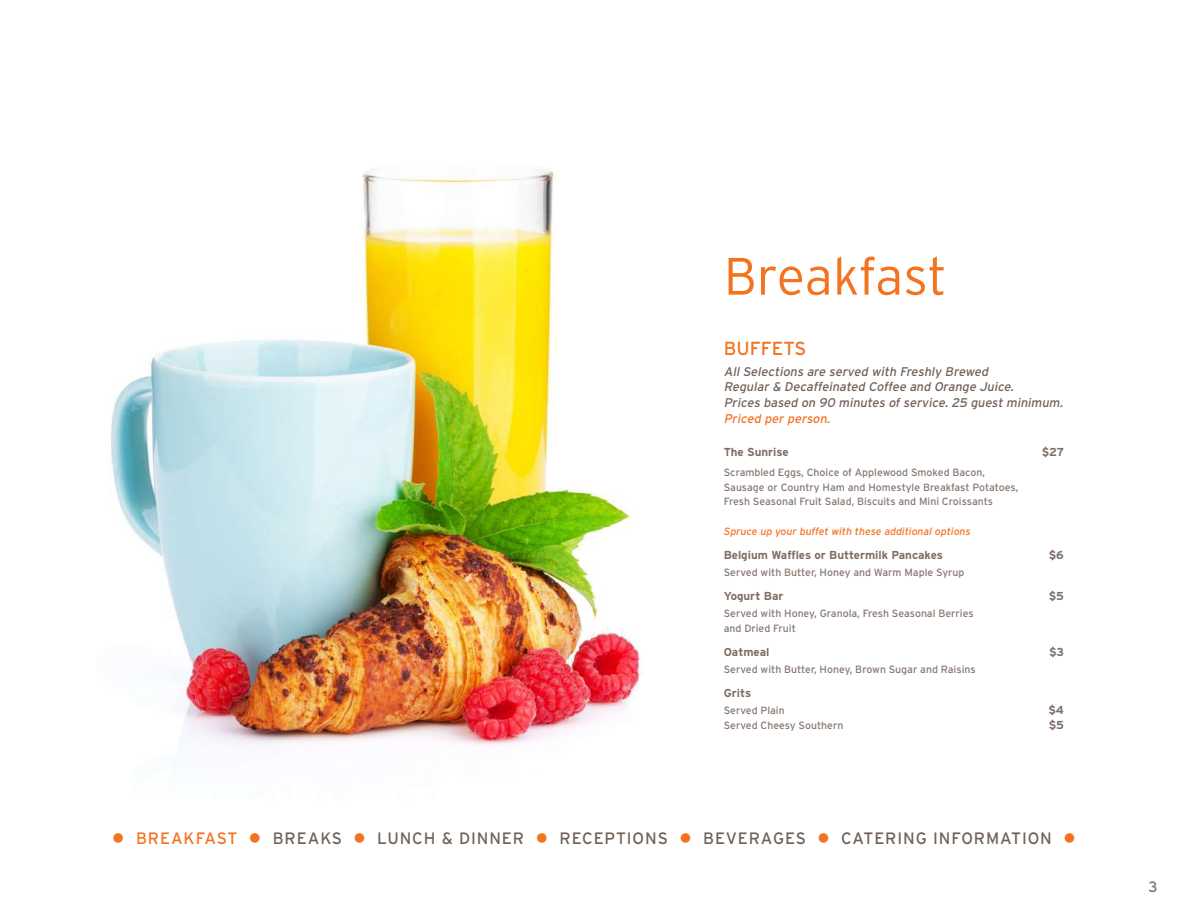
<style>
.page{position:relative;width:1188px;height:918px;background:#fff}
.page>*{position:absolute;margin:0;border:0;box-sizing:border-box;transform-origin:0 0}
.t1{font:300 52.5px "Interstate";letter-spacing:-.01em;color:#f47321}
.t2{font:18.9px "Interstate";color:#f47321}
.t3{font:16.5px "Interstate";letter-spacing:.055em;color:#716259}
.t4{font:15px "Interstate";color:#867770}
.t5{font:italic 12.6px/15.8px "Interstate";color:#716259}
.t6{font:italic 12.6px "Interstate";color:#f47321}
.t7{font:700 11.55px "Interstate";color:#7d6e66}
.t8{font:10.5px/14.7px "Interstate";color:#867770}
.t9{font:italic 10.5px "Interstate";color:#f47321}
.s1{color:#f47321}
</style>
<div class="page">
<img style="left:111px;top:169px;width:529px;height:577px">
<h1 class="t1" style="left:724px;top:247px;width:225px">Breakfast</h1>
<h2 class="t2" style="left:724px;top:338px;width:84px">BUFFETS</h2>
<p class="t5" style="left:724px;top:363px;width:343px">All Selections are served with Freshly Brewed<br>Regular &amp; Decaffeinated Coffee and Orange Juice.<br>Prices based on 90 minutes of service. 25 guest minimum.</p>
<p class="t6" style="left:724px;top:411px;width:110px">Priced per person.</p>
<p class="t7" style="left:724px;top:446px;width:66px">The Sunrise</p>
<p class="t7" style="left:1042px;top:446px;width:24px">$27</p>
<p class="t8" style="left:724px;top:465px;width:296px">Scrambled Eggs, Choice of Applewood Smoked Bacon,<br>Sausage or Country Ham and Homestyle Breakfast Potatoes,<br>Fresh Seasonal Fruit Salad, Biscuits and Mini Croissants</p>
<p class="t9" style="left:724px;top:525px;width:249px">Spruce up your buffet with these additional options</p>
<p class="t7" style="left:724px;top:548px;width:221px">Belgium Waffles or Buttermilk Pancakes</p>
<p class="t7" style="left:1049px;top:548px;width:17px">$6</p>
<p class="t8" style="left:724px;top:565px;width:242px">Served with Butter, Honey and Warm Maple Syrup</p>
<p class="t7" style="left:724px;top:590px;width:61px">Yogurt Bar</p>
<p class="t7" style="left:1049px;top:590px;width:17px">$5</p>
<p class="t8" style="left:724px;top:606px;width:251px">Served with Honey, Granola, Fresh Seasonal Berries and Dried Fruit</p>
<p class="t7" style="left:724px;top:645px;width:47px">Oatmeal</p>
<p class="t7" style="left:1049px;top:645px;width:16px">$3</p>
<p class="t8" style="left:724px;top:662px;width:253px">Served with Butter, Honey, Brown Sugar and Raisins</p>
<p class="t7" style="left:724px;top:687px;width:29px">Grits</p>
<p class="t8" style="left:724px;top:703px;width:62px">Served Plain</p>
<p class="t7" style="left:1048px;top:704px;width:17px">$4</p>
<p class="t8" style="left:724px;top:718px;width:121px">Served Cheesy Southern</p>
<p class="t7" style="left:1049px;top:718px;width:17px">$5</p>
<h3 class="t3" style="left:112px;top:829px;width:965px"><span class="s1">● BREAKFAST</span> <span class="s1">●</span> BREAKS <span class="s1">●</span> LUNCH &amp; DINNER <span class="s1">●</span> RECEPTIONS <span class="s1">●</span> BEVERAGES <span class="s1">●</span> CATERING INFORMATION <span class="s1">●</span></h3>
<h3 class="t4" style="left:1148px;top:879px;width:11px">3</h3>
</div>
